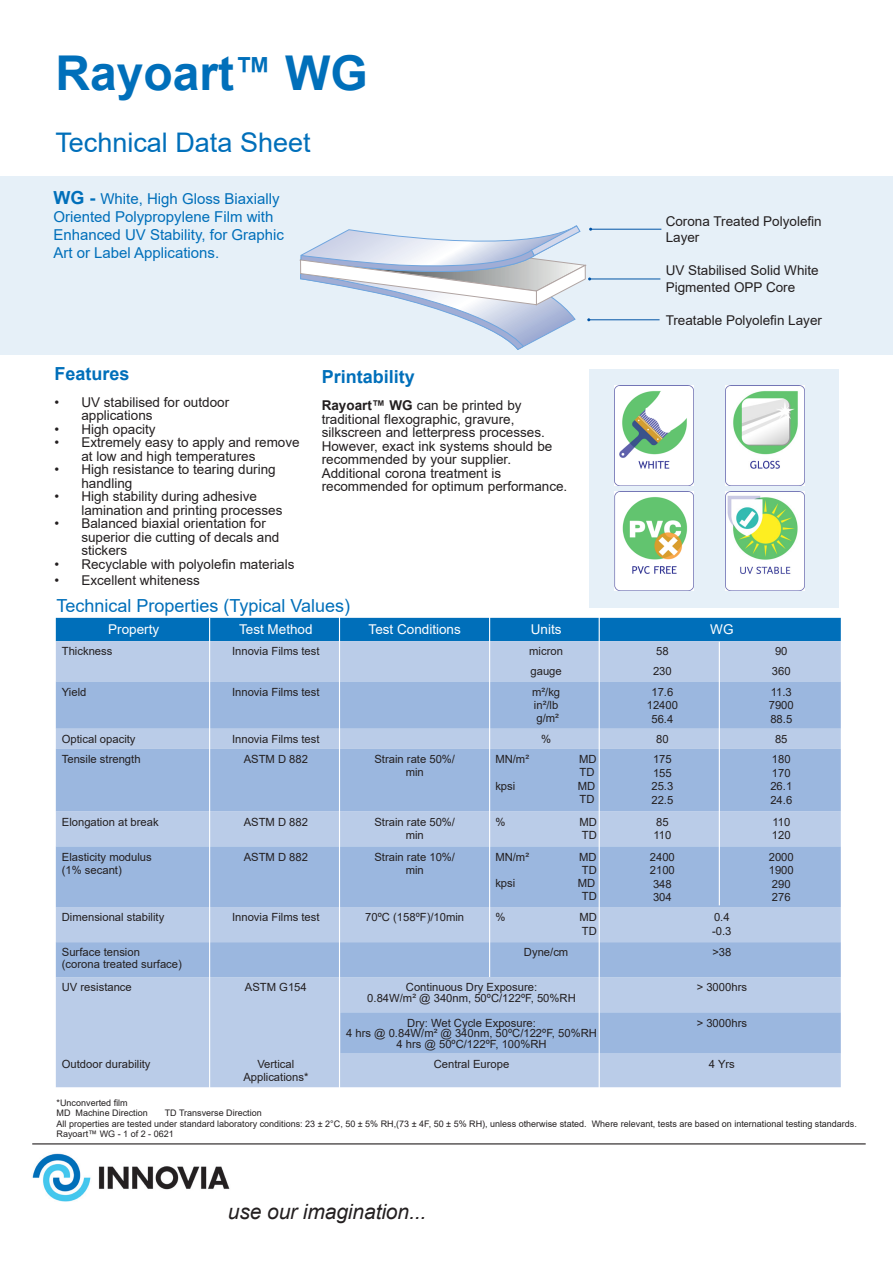
<style>
.page{position:relative;width:893px;height:1263px;background:#fff}
.page>*{position:absolute;margin:0;border:0;box-sizing:border-box;transform-origin:0 0}
.t1{font:700 48px "Arial";color:#006fba}
.t2{font:27px "Arial";color:#006fba}
.t3{font:italic 21px "Arial";letter-spacing:-.005em;color:#231f20}
.t4{font:18px "Arial";color:#006fba}
.t5{font:700 18px "Arial";color:#006fba}
.t6{font:15px/18px "Arial";color:#006fba}
.t7{font:13.5px/13.5px "Arial";color:#231f20}
.t8{font:13.5px "Arial";color:#fff}
.t9{font:11.25px/13.5px "Arial";color:#231f20}
.t10{font:9px/10.5px "Arial";color:#231f20}
.s1{font-size:37.5px}
.s2{font-weight:700;font-size:18px}
.s3{font-weight:700}
</style>
<div class="page">
<div style="left:0;top:176px;width:893px;height:179px;background:#e6f0f8"></div>
<div style="left:589px;top:369px;width:250px;height:238px;background:#e6f0f8"></div>
<hr style="left:590px;top:279px;width:70px;height:1px;background:#0154a6">
<hr style="left:589px;top:319px;width:71px;height:1px;background:#0154a6">
<hr style="left:591px;top:229px;width:70px;height:1px;background:#0154a6">
<img style="left:725px;top:386px;width:79px;height:99px">
<img style="left:614px;top:386px;width:80px;height:99px">
<svg style="left:300px;top:225px;width:292px;height:125px"></svg>
<div style="left:56px;top:618px;width:785px;height:23px;background:#006fba"></div>
<div style="left:56px;top:641px;width:785px;height:446px;background:#bacce8"></div>
<svg style="left:56px;top:681px;width:785px;height:372px;background:#a7bfe2"></svg>
<hr style="left:209px;top:618px;width:1px;height:476px;background:#fff">
<hr style="left:489px;top:615px;width:1px;height:362px;background:#fff">
<hr style="left:599px;top:615px;width:1px;height:476px;background:#fff">
<hr style="left:339px;top:617px;width:1px;height:476px;background:#fff">
<hr style="left:32px;top:1143px;width:834px;height:1px;background:#231f20">
<img style="left:32px;top:1153px;width:198px;height:49px">
<hr style="left:719px;top:642px;width:1px;height:263px;background:#fff">
<img style="left:725px;top:491px;width:79px;height:99px">
<img style="left:614px;top:491px;width:80px;height:99px">
<h1 class="t1" style="left:55px;top:40px;width:314px">Rayoart<span class="s1">™</span> WG</h1>
<h2 class="t2" style="left:55px;top:124px;width:257px">Technical Data Sheet</h2>
<h3 class="t6" style="left:53px;top:190px;width:232px"><span class="s2">WG -</span> White, High Gloss Biaxially<br>Oriented Polypropylene Film with<br>Enhanced UV Stability, for Graphic<br>Art or Label Applications.</h3>
<h3 class="t5" style="left:54px;top:361px;width:77px">Features</h3>
<p class="t7" style="left:81px;top:395px;width:149px;text-indent:-27px">• UV stabilised for outdoor applications</p>
<p class="t7" style="left:54px;top:422px;width:103px">• High opacity</p>
<p class="t7" style="left:81px;top:436px;width:220px;text-indent:-27px">• Extremely easy to apply and remove at low and high temperatures</p>
<p class="t7" style="left:81px;top:463px;width:196px;text-indent:-27px">• High resistance to tearing during handling</p>
<p class="t7" style="left:81px;top:490px;width:203px;text-indent:-27px">• High stability during adhesive lamination and printing processes</p>
<p class="t7" style="left:81px;top:517px;width:200px;text-indent:-27px">• Balanced biaxial orientation for superior die cutting of decals and stickers</p>
<p class="t7" style="left:54px;top:557px;width:242px">• Recyclable with polyolefin materials</p>
<p class="t7" style="left:54px;top:574px;width:147px">• Excellent whiteness</p>
<h3 class="t5" style="left:322px;top:364px;width:95px">Printability</h3>
<p class="t7" style="left:322px;top:398px;width:247px"><span class="s3">Rayoart™ WG</span> can be printed by traditional flexographic, gravure, silkscreen and letterpress processes.<br>However, exact ink systems should be recommended by your supplier.<br>Additional corona treatment is recommended for optimum performance.</p>
<p class="t7" style="left:666px;top:213px;width:158px;line-height:16.5px">Corona Treated Polyolefin<br>Layer</p>
<p class="t7" style="left:666px;top:262px;width:155px;line-height:16.5px">UV Stabilised Solid White<br>Pigmented OPP Core</p>
<p class="t7" style="left:666px;top:313px;width:158px">Treatable Polyolefin Layer</p>
<h3 class="t4" style="left:56px;top:593px;width:295px">Technical Properties (Typical Values)</h3>
<p class="t8" style="left:108px;top:620px;width:53px">Property</p>
<p class="t8" style="left:239px;top:620px;width:75px">Test Method</p>
<p class="t8" style="left:369px;top:620px;width:94px">Test Conditions</p>
<p class="t8" style="left:531px;top:620px;width:32px">Units</p>
<p class="t8" style="left:710px;top:620px;width:25px">WG</p>
<p class="t9" style="left:62px;top:644px;width:52px">Thickness</p>
<p class="t9" style="left:232px;top:644px;width:89px">Innovia Films test</p>
<p class="t9" style="left:529px;top:644px;width:35px">micron</p>
<p class="t9" style="left:656px;top:644px;width:14px">58</p>
<p class="t9" style="left:775px;top:644px;width:14px">90</p>
<p class="t9" style="left:530px;top:665px;width:33px">gauge</p>
<p class="t9" style="left:653px;top:665px;width:20px">230</p>
<p class="t9" style="left:772px;top:665px;width:20px">360</p>
<p class="t9" style="left:62px;top:685px;width:26px">Yield</p>
<p class="t9" style="left:232px;top:685px;width:89px">Innovia Films test</p>
<p class="t9" style="left:532px;top:685px;width:30px">m2/kg in2/lb g/m2</p>
<p class="t9" style="left:647px;top:685px;width:33px;text-align:center">17.6<br>12400<br>56.4</p>
<p class="t9" style="left:769px;top:685px;width:27px">11.3<br>7900<br>88.5</p>
<p class="t9" style="left:62px;top:732px;width:75px">Optical opacity</p>
<p class="t9" style="left:232px;top:732px;width:89px">Innovia Films test</p>
<p class="t9" style="left:541px;top:732px;width:12px">%</p>
<p class="t9" style="left:656px;top:732px;width:14px">80</p>
<p class="t9" style="left:775px;top:732px;width:14px">85</p>
<p class="t9" style="left:62px;top:752px;width:80px">Tensile strength</p>
<p class="t9" style="left:244px;top:752px;width:66px">ASTM D 882</p>
<p class="t9" style="left:374px;top:752px;width:82px;text-align:center">Strain rate 50%/ min</p>
<p class="t9" style="left:495px;top:752px;width:35px">MN/m2</p>
<p class="t9" style="left:579px;top:752px;width:19px">MD<br>TD</p>
<p class="t9" style="left:495px;top:779px;width:22px">kpsi</p>
<p class="t9" style="left:578px;top:779px;width:19px">MD<br>TD</p>
<p class="t9" style="left:651px;top:752px;width:23px">175<br>155<br>25.3<br>22.5</p>
<p class="t9" style="left:770px;top:752px;width:23px">180<br>170<br>26.1<br>24.6</p>
<p class="t9" style="left:62px;top:815px;width:98px">Elongation at break</p>
<p class="t9" style="left:244px;top:815px;width:66px">ASTM D 882</p>
<p class="t9" style="left:374px;top:815px;width:82px;text-align:center">Strain rate 50%/ min</p>
<p class="t9" style="left:495px;top:815px;width:12px">%</p>
<p class="t9" style="left:579px;top:815px;width:19px">MD<br>TD</p>
<p class="t9" style="left:653px;top:815px;width:19px">85<br>110</p>
<p class="t9" style="left:772px;top:815px;width:20px">110<br>120</p>
<p class="t9" style="left:62px;top:850px;width:92px">Elasticity modulus (1% secant)</p>
<p class="t9" style="left:244px;top:850px;width:66px">ASTM D 882</p>
<p class="t9" style="left:374px;top:850px;width:82px;text-align:center">Strain rate 10%/ min</p>
<p class="t9" style="left:495px;top:850px;width:35px">MN/m2</p>
<p class="t9" style="left:579px;top:850px;width:19px">MD<br>TD</p>
<p class="t9" style="left:495px;top:876px;width:22px">kpsi</p>
<p class="t9" style="left:578px;top:876px;width:21px;text-align:center">MD<br>TD</p>
<p class="t9" style="left:650px;top:850px;width:27px">2400<br>2100<br>348<br>304</p>
<p class="t9" style="left:769px;top:850px;width:27px">2000<br>1900<br>290<br>276</p>
<p class="t9" style="left:62px;top:910px;width:104px">Dimensional stability</p>
<p class="t9" style="left:232px;top:910px;width:89px">Innovia Films test</p>
<p class="t9" style="left:365px;top:910px;width:100px">70ºC (158ºF)/10min</p>
<p class="t9" style="left:495px;top:910px;width:12px">%</p>
<p class="t9" style="left:579px;top:911px;width:19px">MD<br>TD</p>
<p class="t9" style="left:712px;top:910px;width:21px">0.4 -0.3</p>
<p class="t9" style="left:62px;top:946px;width:122px;line-height:12px">Surface tension<br>(corona treated surface)</p>
<p class="t9" style="left:524px;top:945px;width:46px">Dyne/cm</p>
<p class="t9" style="left:712px;top:945px;width:21px">&gt;38</p>
<p class="t9" style="left:62px;top:981px;width:72px">UV resistance</p>
<p class="t9" style="left:245px;top:981px;width:63px">ASTM G154</p>
<p class="t9" style="left:367px;top:982px;width:210px;line-height:10.5px;text-align:center">Continuous Dry Exposure:<br>0.84W/m2 @ 340nm, 50ºC/122ºF, 50%RH</p>
<p class="t9" style="left:697px;top:981px;width:52px">&gt; 3000hrs</p>
<p class="t9" style="left:346px;top:1017px;width:252px;line-height:10.5px;text-align:center">Dry: Wet Cycle Exposure:<br>4 hrs @ 0.84W/m2 @ 340nm, 50ºC/122ºF, 50%RH<br>4 hrs @ 50ºC/122ºF, 100%RH</p>
<p class="t9" style="left:697px;top:1016px;width:52px">&gt; 3000hrs</p>
<p class="t9" style="left:62px;top:1057px;width:90px">Outdoor durability</p>
<p class="t9" style="left:243px;top:1057px;width:67px;text-align:center">Vertical<br>Applications*</p>
<p class="t9" style="left:434px;top:1057px;width:77px">Central Europe</p>
<p class="t9" style="left:709px;top:1057px;width:28px">4 Yrs</p>
<p class="t10" style="left:57px;top:1097px;width:93px">*Unconverted film<br>MD Machine Direction</p>
<p class="t10" style="left:57px;top:1108px;width:802px;text-indent:108px">TD Transverse Direction<br>All properties are tested under standard laboratory conditions: 23 ± 2°C, 50 ± 5% RH,(73 ± 4F, 50 ± 5% RH), unless otherwise stated. Where relevant, tests are based on international testing standards.<br>Rayoart™ WG - 1 of 2 - 0621</p>
<h3 class="t3" style="left:228px;top:1198px;width:200px">use our imagination...</h3>
</div>
